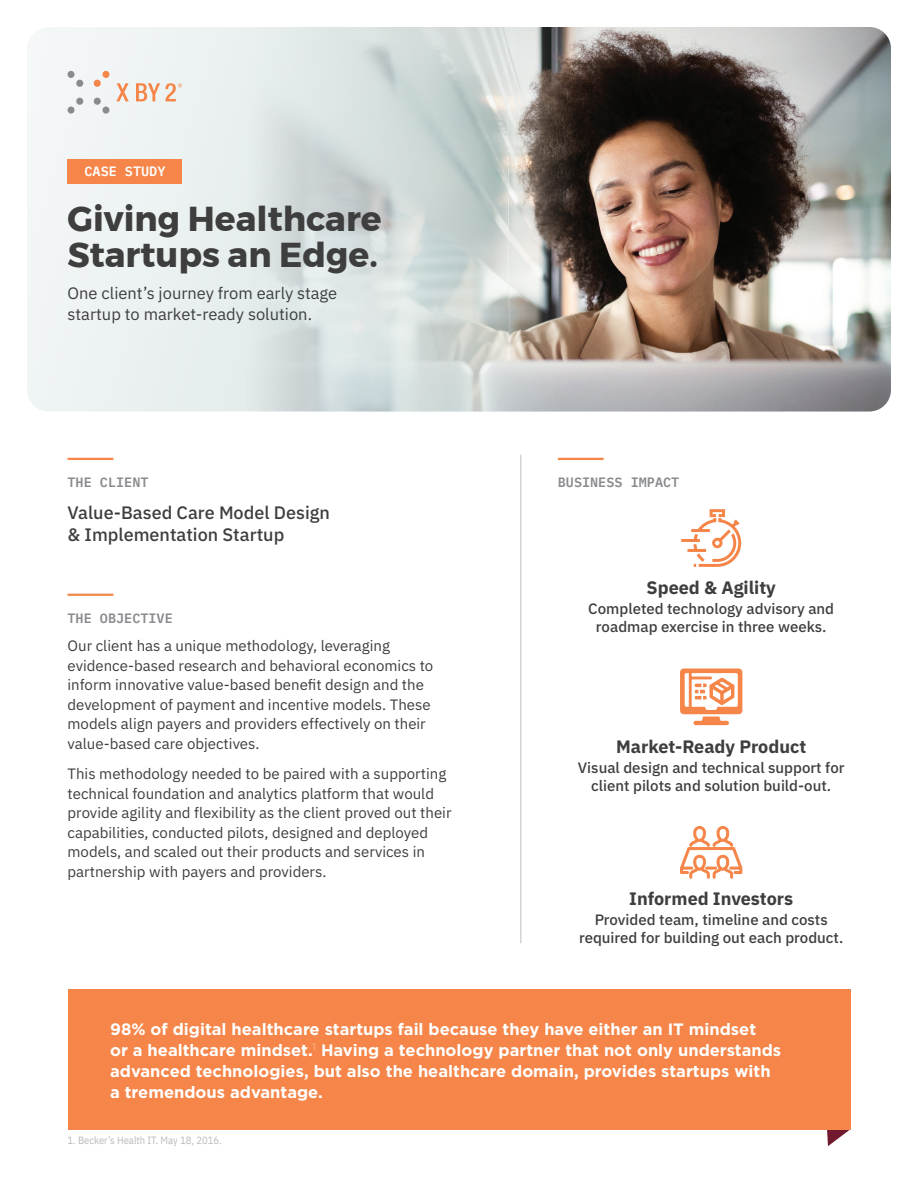
<style>
.page{position:relative;width:918px;height:1188px;background:#fff}
.page>*{position:absolute;margin:0;border:0;box-sizing:border-box;transform-origin:0 0}
.t1{font:700 34.5px/36px "Montserrat";color:#3e3e3f}
.t2{font:700 18px "IBM Plex Sans";color:#3e3e3f}
.t3{font:500 18px/22.5px "IBM Plex Sans";color:#3e3e3f}
.t4{font:700 16.5px/21px "Gotham";color:#fff}
.t5{font:16.5px/21px "IBM Plex Sans";color:#3e3e3f}
.t6{font:15px/19.5px "IBM Plex Sans";color:#3e3e3f}
.t7{font:500 15px/18px "IBM Plex Sans";color:#3e3e3f;text-align:center}
.t8{font:600 13.5px "IBM Plex Mono";color:#898b8e}
.t9{font:600 13.5px "IBM Plex Mono";color:#fff}
.t10{font:10.5px "IBM Plex Sans Cond";color:#bcbbbd}
</style>
<div class="page">
<svg style="left:827px;top:1095px;width:24px;height:51px"></svg>
<img style="left:554px;top:27px;width:337px;height:384px">
<svg style="left:27px;top:27px;width:527px;height:572px"></svg>
<div style="left:68px;top:989px;width:782px;height:141px;background:#f58548"></div>
<hr style="left:68px;top:458px;width:45px;height:2px;background:#f58548">
<hr style="left:68px;top:594px;width:45px;height:2px;background:#f58548">
<hr style="left:520px;top:455px;width:1px;height:488px;background:#d4d2d3">
<hr style="left:558px;top:458px;width:46px;height:2px;background:#f58548">
<svg style="left:681px;top:509px;width:61px;height:58px"></svg>
<hr style="left:693px;top:721px;width:36px;height:4px;background:#f58548;border-radius:2px">
<svg style="left:680px;top:669px;width:62px;height:45px"></svg>
<svg style="left:680px;top:826px;width:62px;height:53px"></svg>
<div style="left:68px;top:71px;width:7px;height:7px;background:#898b8e;border-radius:50%"></div>
<div style="left:76px;top:80px;width:7px;height:7px;background:#898b8e;border-radius:50%"></div>
<div style="left:102px;top:71px;width:7px;height:7px;background:#f58548;border-radius:50%"></div>
<div style="left:94px;top:80px;width:7px;height:7px;background:#f58548;border-radius:50%"></div>
<div style="left:102px;top:107px;width:7px;height:7px;background:#898b8e;border-radius:50%"></div>
<div style="left:94px;top:98px;width:7px;height:7px;background:#898b8e;border-radius:50%"></div>
<div style="left:68px;top:107px;width:7px;height:7px;background:#898b8e;border-radius:50%"></div>
<div style="left:76px;top:98px;width:7px;height:7px;background:#898b8e;border-radius:50%"></div>
<svg style="left:116px;top:83px;width:13px;height:18px"></svg>
<svg style="left:136px;top:83px;width:46px;height:18px"></svg>
<div style="left:68px;top:160px;width:114px;height:24px;background:#f58548"></div>
<p class="t9" style="left:84px;top:161px;width:82px">CASE STUDY</p>
<h1 class="t1" style="left:68px;top:201px;width:316px">Giving Healthcare<br>Startups an Edge.</h1>
<p class="t5" style="left:68px;top:281px;width:271px">One client’s journey from early stage startup to market-ready solution.</p>
<p class="t8" style="left:68px;top:472px;width:82px">THE CLIENT</p>
<p class="t3" style="left:68px;top:499px;width:264px">Value-Based Care Model Design &amp; Implementation Startup</p>
<p class="t8" style="left:68px;top:608px;width:107px">THE OBJECTIVE</p>
<p class="t6" style="left:68px;top:635px;width:367px">Our client has a unique methodology, leveraging evidence-based research and behavioral economics to inform innovative value-based benefit design and the development of payment and incentive models. These models align payers and providers effectively on their value-based care objectives.</p>
<p class="t6" style="left:68px;top:763px;width:385px">This methodology needed to be paired with a supporting technical foundation and analytics platform that would provide agility and flexibility as the client proved out their capabilities, conducted pilots, designed and deployed models, and scaled out their products and services in partnership with payers and providers.</p>
<p class="t8" style="left:558px;top:472px;width:123px">BUSINESS IMPACT</p>
<p class="t2" style="left:647px;top:573px;width:131px">Speed &amp; Agility</p>
<p class="t7" style="left:588px;top:599px;width:247px">Completed technology advisory and roadmap exercise in three weeks.</p>
<p class="t2" style="left:616px;top:732px;width:192px">Market-Ready Product</p>
<p class="t7" style="left:578px;top:757px;width:268px">Visual design and technical support for client pilots and solution build-out.</p>
<p class="t2" style="left:629px;top:884px;width:166px">Informed Investors</p>
<p class="t7" style="left:579px;top:910px;width:266px">Provided team, timeline and costs required for building out each product.</p>
<p class="t4" style="left:110px;top:1018px;width:673px">98% of digital healthcare startups fail because they have either an IT mindset<br>or a healthcare mindset.<sup>1</sup> Having a technology partner that not only understands advanced technologies, but also the healthcare domain, provides startups with a tremendous advantage.</p>
<p class="t10" style="left:68px;top:1132px;width:156px">1. Becker’s Health IT. May 18, 2016.</p>
</div>
